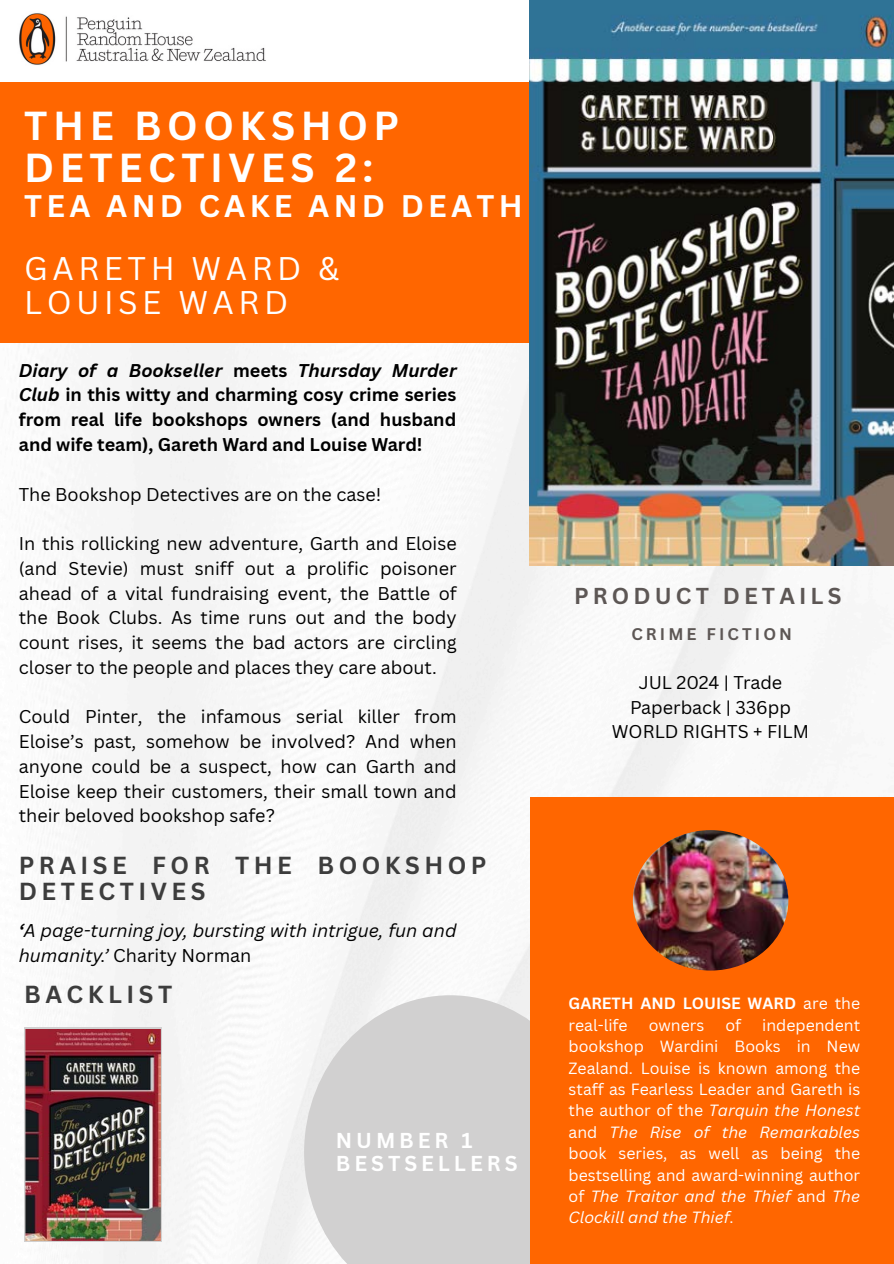
<style>
.page{position:relative;width:894px;height:1264px;background:#fff}
.page>*{position:absolute;margin:0;border:0;box-sizing:border-box;transform-origin:0 0}
.t1{font:700 39.45px/41.7px "Canva Sans";letter-spacing:.14em;color:#fff}
.t2{font:31.95px/33.8px "Canva Sans";letter-spacing:.14em;color:#fff}
.t3{font:700 30.45px "Canva Sans";letter-spacing:.14em;color:#fff}
.t4{font:700 24px/25.8px "Canva Sans";letter-spacing:.185em;color:#3d3d3d}
.t5{font:700 22.35px "Canva Sans";letter-spacing:.185em;color:#5d5755}
.t6{font:700 21px/22.5px "Canva Sans";letter-spacing:.185em;color:#fff}
.t7{font:18px/24.8px "Canva Sans";color:#000;text-align:justify}
.t8{font:700 18px/24.8px "Canva Sans";color:#000;text-align:justify}
.t9{font:italic 18px/24.8px "Canva Sans";color:#000}
.t10{font:700 16.5px "Canva Sans";letter-spacing:.185em;color:#5d5755}
.t11{font:15.9px/21.3px "Canva Sans";color:#fff;text-align:justify}
.t12{font:700 15.9px/21.3px "Canva Sans";color:#fff}
.s1{font-style:italic}
.s2{font-weight:700}
.s3{font-style:normal}
.s4{font-weight:400}
</style>
<div class="page">
<img style="left:0;top:342px;width:893px;height:921px">
<div style="left:0;top:82px;width:568px;height:260px;background:#f60"></div>
<img style="left:529px;top:0;width:364px;height:565px">
<svg style="left:304px;top:995px;width:225px;height:268px;fill:#d1d0d0"></svg>
<div style="left:529px;top:797px;width:364px;height:466px;background:#f60"></div>
<img style="left:632px;top:830px;width:156px;height:140px;border-radius:50%">
<img style="left:24px;top:1027px;width:138px;height:214px">
<img style="left:19px;top:13px;width:247px;height:52px">
<h1 class="t1" style="left:24px;top:104px;width:376px">THE BOOKSHOP<br>DETECTIVES 2:</h1>
<h1 class="t3" style="left:24px;top:184px;width:499px">TEA AND CAKE AND DEATH</h1>
<h2 class="t2" style="left:24px;top:250px;width:316px">GARETH WARD &amp;<br>LOUISE WARD</h2>
<h6 class="t8" style="left:19px;top:357px;width:439px"><span class="s1">Diary of a Bookseller</span> meets <span class="s1">Thursday Murder Club</span> in this witty and charming cosy crime series from real life bookshops owners (and husband and wife team), Gareth Ward and Louise Ward!</h6>
<p class="t7" style="left:19px;top:481px;width:364px">The Bookshop Detectives are on the case!</p>
<p class="t7" style="left:19px;top:530px;width:439px">In this rollicking new adventure, Garth and Eloise (and Stevie) must sniff out a prolific poisoner ahead of a vital fundraising event, the Battle of the Book Clubs. As time runs out and the body count rises, it seems the bad actors are circling closer to the people and places they care about.</p>
<p class="t7" style="left:19px;top:704px;width:439px">Could Pinter, the infamous serial killer from Eloise’s past, somehow be involved? And when anyone could be a suspect, how can Garth and Eloise keep their customers, their small town and their beloved bookshop safe?</p>
<h3 class="t4" style="left:19px;top:851px;width:469px">PRAISE FOR THE BOOKSHOP<br>DETECTIVES</h3>
<p class="t9" style="left:19px;top:917px;width:439px"><span class="s2">‘</span>A page-turning joy, bursting with intrigue, fun and humanity.’ <span class="s3">Charity Norman</span></p>
<p class="t4" style="left:24px;top:980px;width:149px">BACKLIST</p>
<p class="t6" style="left:336px;top:1128px;width:183px">NUMBER 1<br>BESTSELLERS</p>
<h3 class="t5" style="left:574px;top:580px;width:269px">PRODUCT DETAILS</h3>
<p class="t10" style="left:631px;top:622px;width:162px">CRIME FICTION</p>
<h5 class="t7" style="left:630px;top:669px;width:162px;text-align:center">JUL 2024 | Trade<br>Paperback | 336pp</h5>
<p class="t7" style="left:611px;top:719px;width:198px">WORLD RIGHTS + FILM</p>
<p class="t12" style="left:568px;top:992px;width:293px">GARETH AND LOUISE WARD <span class="s4">are the real-life</span></p>
<p class="t11" style="left:648px;top:1013px;width:57px">owners</p>
<p class="t11" style="left:725px;top:1013px;width:17px">of</p>
<p class="t11" style="left:568px;top:1013px;width:293px;text-indent:193px">independent bookshop Wardini Books in New Zealand. Louise is known among the staff as Fearless Leader and Gareth is the author of the <span class="s1">Tarquin the Honest </span>and <span class="s1">The Rise of the Remarkables </span>book series, as well as being the bestselling and award-winning author of <span class="s1">The Traitor and the Thief</span> and <span class="s1">The Clockill and the Thief.</span></p>
</div>
